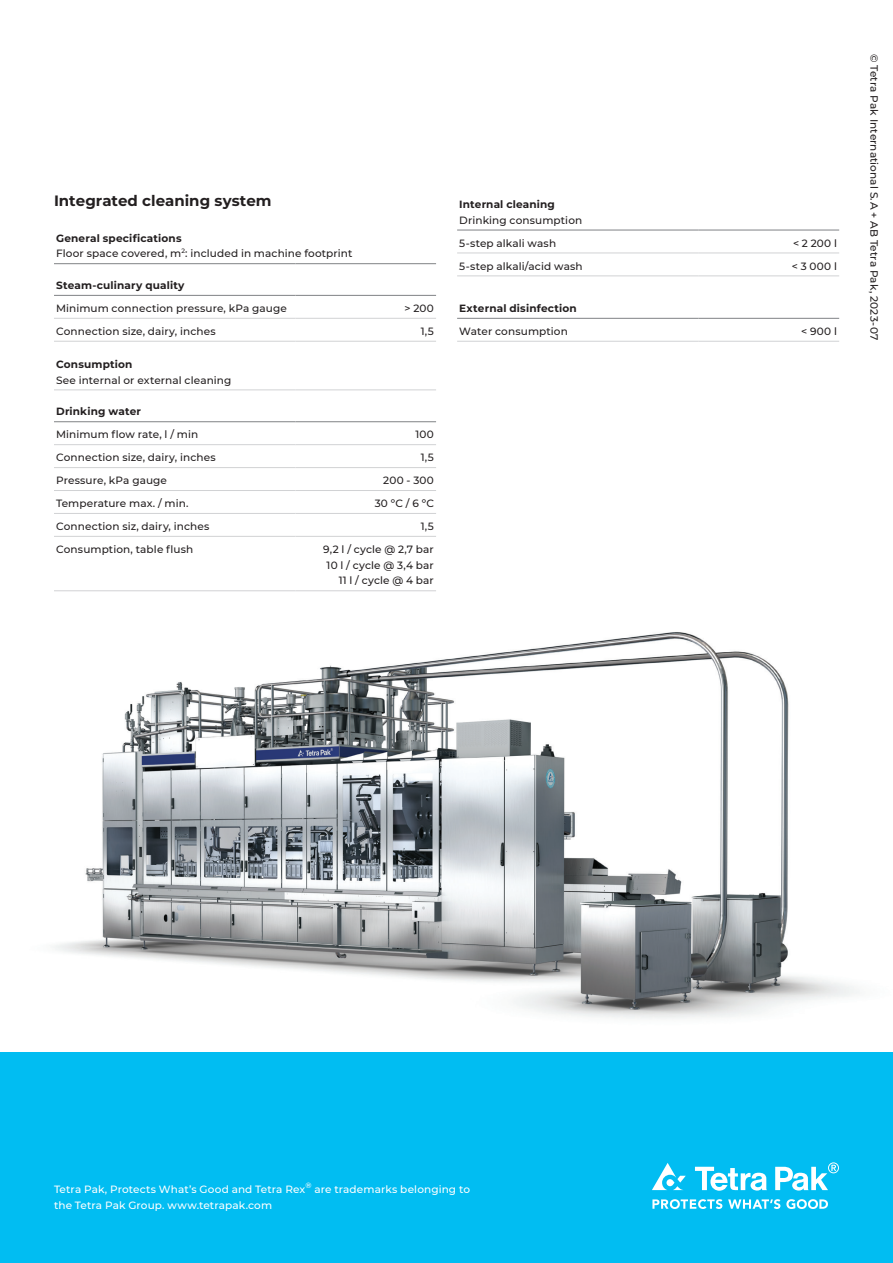
<style>
.page{position:relative;width:893px;height:1263px;background:#fff}
.page>*{position:absolute;margin:0;border:0;box-sizing:border-box;transform-origin:0 0}
.t1{font:100 15px "Montserrat";color:#231f20}
.t2{font:500 10.5px/15.8px "Montserrat";letter-spacing:.01em;color:#231f20}
.t3{font:500 10.5px "Montserrat";letter-spacing:.01em;color:#fff}
.t4{font:100 10.5px "Montserrat";letter-spacing:.015em;color:#231f20}
.t5{font:500 7.65px "Montserrat";color:#fff}
.s1{font-weight:100}
</style>
<div class="page">
<div style="left:0;top:1052px;width:893px;height:211px;background:#01bdf2"></div>
<svg style="left:652px;top:1199px;width:70px;height:10px"></svg>
<svg style="left:728px;top:1199px;width:52px;height:10px"></svg>
<svg style="left:786px;top:1199px;width:42px;height:10px"></svg>
<svg style="left:695px;top:1167px;width:72px;height:24px"></svg>
<svg style="left:652px;top:1163px;width:34px;height:27px"></svg>
<svg style="left:775px;top:1162px;width:64px;height:29px"></svg>
<hr style="left:457px;top:253px;width:242px;height:1px;background:#d1d2d4">
<hr style="left:699px;top:253px;width:140px;height:1px;background:#d1d2d4">
<hr style="left:457px;top:275px;width:242px;height:1px;background:#d1d2d4">
<hr style="left:699px;top:275px;width:140px;height:1px;background:#d1d2d4">
<hr style="left:457px;top:230px;width:242px;height:1px;background:#808285">
<hr style="left:699px;top:230px;width:140px;height:1px;background:#808285">
<hr style="left:457px;top:341px;width:242px;height:1px;background:#d1d2d4">
<hr style="left:699px;top:341px;width:140px;height:1px;background:#d1d2d4">
<hr style="left:457px;top:318px;width:242px;height:1px;background:#808285">
<hr style="left:699px;top:318px;width:140px;height:1px;background:#808285">
<hr style="left:54px;top:263px;width:242px;height:1px;background:#808285">
<hr style="left:296px;top:263px;width:140px;height:1px;background:#808285">
<hr style="left:54px;top:318px;width:242px;height:1px;background:#d1d2d4">
<hr style="left:296px;top:318px;width:140px;height:1px;background:#d1d2d4">
<hr style="left:54px;top:341px;width:242px;height:1px;background:#d1d2d4">
<hr style="left:296px;top:341px;width:140px;height:1px;background:#d1d2d4">
<hr style="left:54px;top:389px;width:242px;height:1px;background:#d1d2d4">
<hr style="left:296px;top:389px;width:140px;height:1px;background:#d1d2d4">
<hr style="left:54px;top:444px;width:242px;height:1px;background:#d1d2d4">
<hr style="left:296px;top:444px;width:140px;height:1px;background:#d1d2d4">
<hr style="left:54px;top:467px;width:242px;height:1px;background:#d1d2d4">
<hr style="left:296px;top:467px;width:140px;height:1px;background:#d1d2d4">
<hr style="left:54px;top:490px;width:242px;height:1px;background:#d1d2d4">
<hr style="left:296px;top:490px;width:140px;height:1px;background:#d1d2d4">
<hr style="left:54px;top:513px;width:242px;height:1px;background:#d1d2d4">
<hr style="left:296px;top:513px;width:140px;height:1px;background:#d1d2d4">
<hr style="left:54px;top:536px;width:242px;height:1px;background:#d1d2d4">
<hr style="left:296px;top:536px;width:140px;height:1px;background:#d1d2d4">
<hr style="left:54px;top:590px;width:242px;height:1px;background:#d1d2d4">
<hr style="left:296px;top:590px;width:140px;height:1px;background:#d1d2d4">
<hr style="left:54px;top:295px;width:242px;height:1px;background:#808285">
<hr style="left:296px;top:295px;width:140px;height:1px;background:#808285">
<hr style="left:54px;top:421px;width:242px;height:1px;background:#808285">
<hr style="left:296px;top:421px;width:140px;height:1px;background:#808285">
<img style="left:53px;top:632px;width:807px;height:387px">
<h1 class="t1" style="left:54px;top:191px;width:219px">Integrated cleaning system</h1>
<p class="t2" style="left:56px;top:230px;width:298px"><span class="s1">General specifications<br></span>Floor space covered, m<sup>2</sup>: included in machine footprint</p>
<p class="t4" style="left:56px;top:278px;width:130px">Steam-culinary quality</p>
<p class="t2" style="left:56px;top:300px;width:232px">Minimum connection pressure, kPa gauge</p>
<p class="t2" style="left:404px;top:300px;width:31px">&gt; 200</p>
<p class="t2" style="left:56px;top:323px;width:161px">Connection size, dairy, inches</p>
<p class="t2" style="left:421px;top:323px;width:15px">1,5</p>
<p class="t4" style="left:56px;top:357px;width:78px">Consumption</p>
<p class="t2" style="left:56px;top:371px;width:177px">See internal or external cleaning</p>
<p class="t4" style="left:56px;top:405px;width:86px">Drinking water</p>
<p class="t2" style="left:56px;top:426px;width:144px">Minimum flow rate, l / min</p>
<p class="t2" style="left:415px;top:426px;width:20px">100</p>
<p class="t2" style="left:56px;top:449px;width:161px">Connection size, dairy, inches</p>
<p class="t2" style="left:421px;top:449px;width:15px">1,5</p>
<p class="t2" style="left:56px;top:472px;width:112px">Pressure, kPa gauge</p>
<p class="t2" style="left:383px;top:472px;width:52px">200 - 300</p>
<p class="t2" style="left:56px;top:495px;width:134px">Temperature max. / min.</p>
<p class="t2" style="left:375px;top:495px;width:61px">30 ºC / 6 ºC</p>
<p class="t2" style="left:56px;top:518px;width:155px">Connection siz, dairy, inches</p>
<p class="t2" style="left:421px;top:518px;width:15px">1,5</p>
<p class="t2" style="left:56px;top:541px;width:139px">Consumption, table flush</p>
<p class="t2" style="left:323px;top:541px;width:112px;text-align:right">9,2 l / cycle @ 2,7 bar<br>10 l / cycle @ 3,4 bar<br>11 l / cycle @ 4 bar</p>
<p class="t4" style="left:459px;top:197px;width:97px">Internal cleaning</p>
<p class="t2" style="left:459px;top:208px;width:125px;line-height:23px">Drinking consumption<br>5-step alkali wash</p>
<p class="t2" style="left:793px;top:235px;width:46px">&lt; 2 200 l</p>
<p class="t2" style="left:459px;top:257px;width:125px">5-step alkali/acid wash</p>
<p class="t2" style="left:792px;top:257px;width:47px">&lt; 3 000 l</p>
<p class="t4" style="left:459px;top:301px;width:119px">External disinfection</p>
<p class="t2" style="left:459px;top:323px;width:110px">Water consumption</p>
<p class="t2" style="left:801px;top:323px;width:37px">&lt; 900 l</p>
<p class="t2" style="left:882px;top:54px;width:288px;rotate:90deg">© Tetra Pak International S.A + AB Tetra Pak, 2023-07</p>
<p class="t3" style="left:54px;top:1182px;width:253px">Tetra Pak, Protects What’s Good and Tetra Rex</p>
<p class="t5" style="left:305px;top:1180px;width:8px">®</p>
<p class="t3" style="left:314px;top:1182px;width:157px">are trademarks belonging to</p>
<p class="t3" style="left:54px;top:1198px;width:220px">the Tetra Pak Group. www.tetrapak.com</p>
</div>
